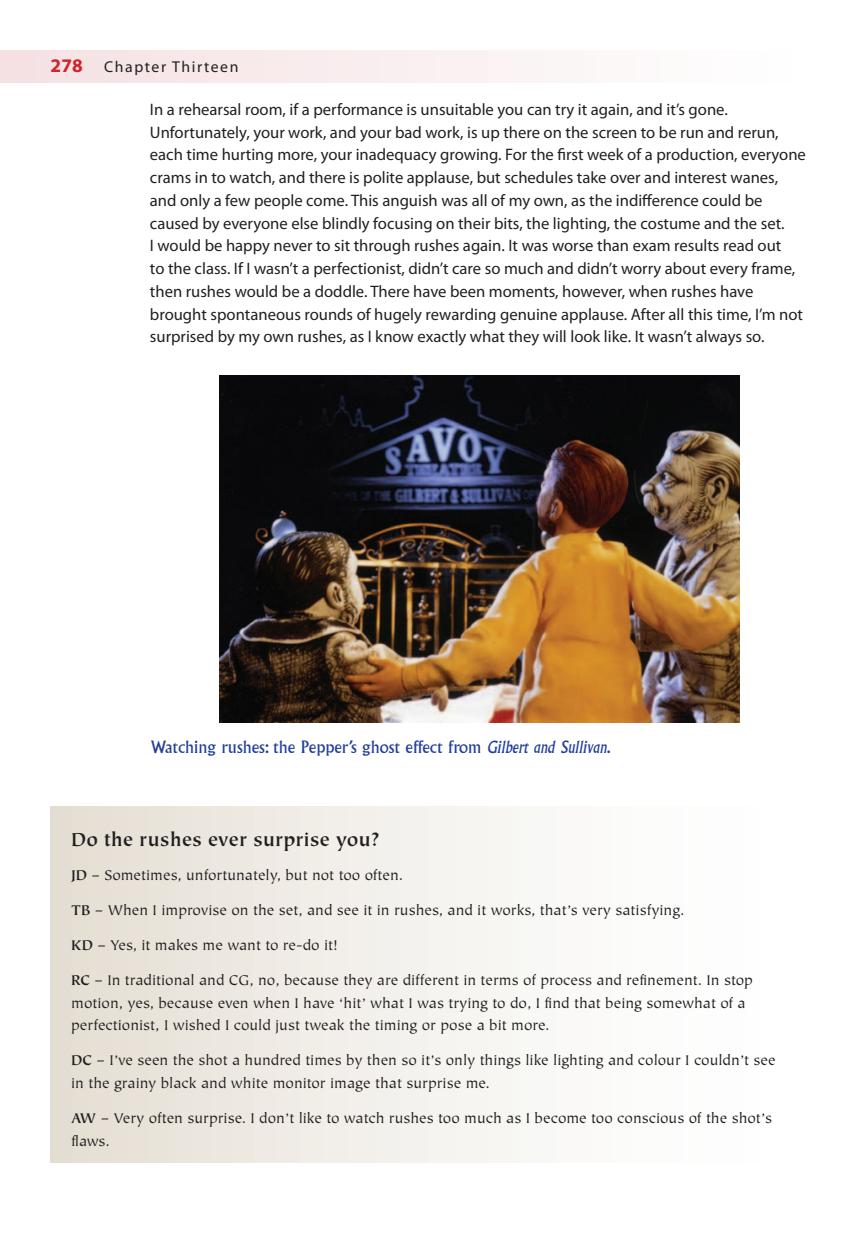
<style>
.page{position:relative;width:859px;height:1246px;background:#fff}
.page>*{position:absolute;margin:0;border:0;box-sizing:border-box;transform-origin:0 0}
.t1{font:700 21px "Tiepolo";color:#231f20}
.t2{font:700 19.25px "Myriad Pro";color:#d1232a}
.t3{font:16.62px/22.8px "Myriad Pro";color:#231f20}
.t4{font:16.62px "Albertus";color:#223f99}
.t5{font:15.75px/22.8px "Tiepolo";color:#231f20}
.t6{font:15.75px "Myriad Pro";letter-spacing:.1em;color:#231f20}
.s1{font-style:italic}
.s2{font-weight:700}
</style>
<div class="page">
<div style="left:0;top:50px;width:807px;height:32px;background:linear-gradient(to right,#f5e0e2,#fff)"></div>
<img style="left:220px;top:375px;width:519px;height:347px">
<div style="left:50px;top:806px;width:757px;height:355px;background:linear-gradient(to right,#e6dfd5,#fff)"></div>
<p class="t2" style="left:51px;top:58px;width:34px">278</p>
<p class="t6" style="left:104px;top:60px;width:136px">Chapter Thirteen</p>
<p class="t3" style="left:150px;top:99px;width:657px">In a rehearsal room, if a performance is unsuitable you can try it again, and it’s gone.<br>Unfortunately, your work, and your bad work, is up there on the screen to be run and rerun, each time hurting more, your inadequacy growing. For the first week of a production, everyone crams in to watch, and there is polite applause, but schedules take over and interest wanes, and only a few people come. This anguish was all of my own, as the indifference could be caused by everyone else blindly focusing on their bits, the lighting, the costume and the set.<br>I would be happy never to sit through rushes again. It was worse than exam results read out<br>to the class. If I wasn’t a perfectionist, didn’t care so much and didn’t worry about every frame, then rushes would be a doddle. There have been moments, however, when rushes have brought spontaneous rounds of hugely rewarding genuine applause. After all this time, I’m not surprised by my own rushes, as I know exactly what they will look like. It wasn’t always so.</p>
<p class="t4" style="left:151px;top:740px;width:461px">Watching rushes: the Pepper’s ghost effect from <span class="s1">Gilbert and Sullivan</span>.</p>
<p class="t1" style="left:71px;top:830px;width:309px">Do the rushes ever surprise you?</p>
<p class="t5" style="left:71px;top:864px;width:333px"><span class="s2">JD</span> – Sometimes, unfortunately, but not too often.</p>
<p class="t5" style="left:71px;top:899px;width:614px"><span class="s2">TB</span> – When I improvise on the set, and see it in rushes, and it works, that’s very satisfying.</p>
<p class="t5" style="left:71px;top:934px;width:268px"><span class="s2">KD</span> – Yes, it makes me want to re-do it!</p>
<p class="t5" style="left:71px;top:969px;width:683px"><span class="s2">RC</span> – In traditional and CG, no, because they are different in terms of process and refinement. In stop motion, yes, because even when I have ‘hit’ what I was trying to do, I find that being somewhat of a perfectionist, I wished I could just tweak the timing or pose a bit more.</p>
<p class="t5" style="left:71px;top:1050px;width:705px"><span class="s2">DC</span> – I’ve seen the shot a hundred times by then so it’s only things like lighting and colour I couldn’t see in the grainy black and white monitor image that surprise me.</p>
<p class="t5" style="left:71px;top:1107px;width:702px"><span class="s2">AW</span> – Very often surprise. I don’t like to watch rushes too much as I become too conscious of the shot’s flaws.</p>
</div>
